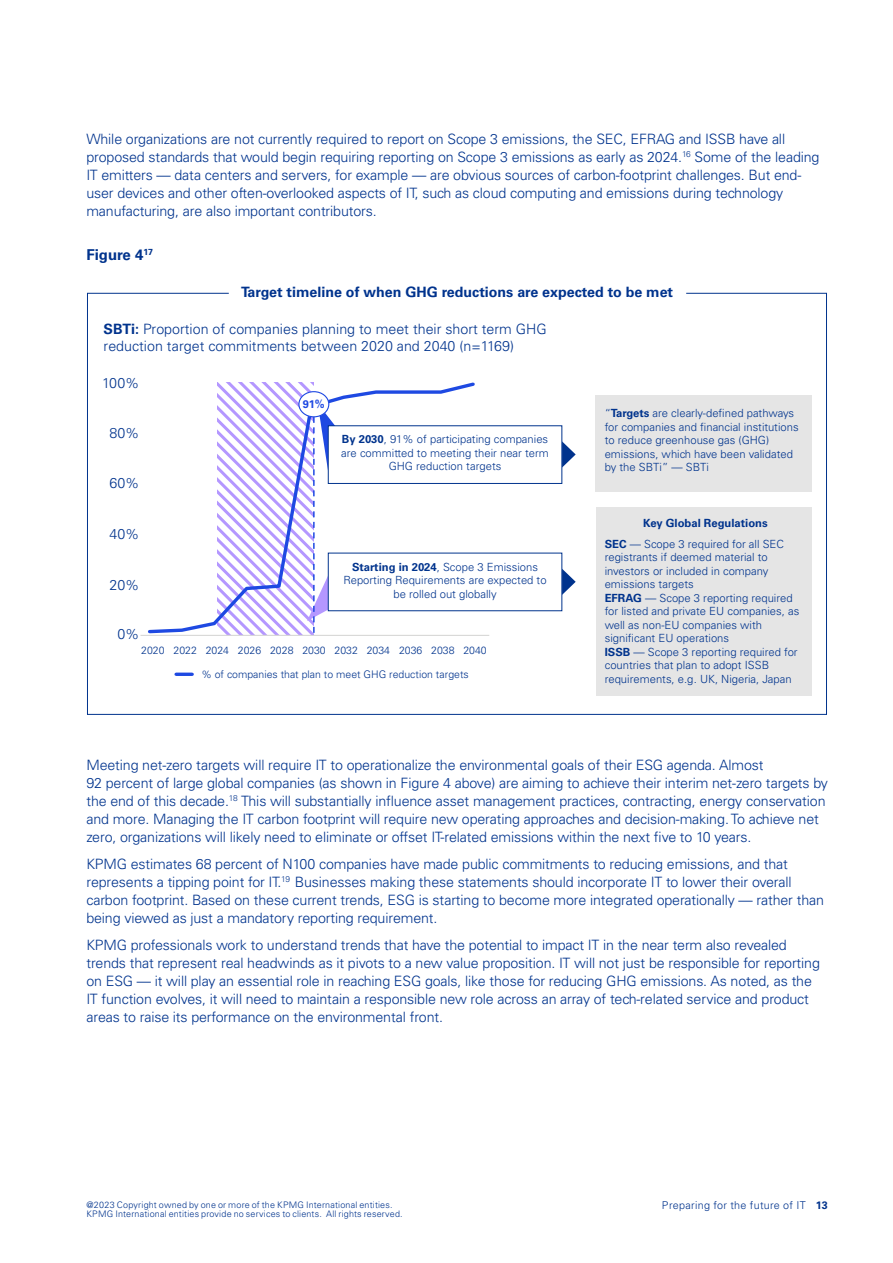
<style>
.page{position:relative;width:893px;height:1263px;background:#fff}
.page>*{position:absolute;margin:0;border:0;box-sizing:border-box;transform-origin:0 0}
.t1{font:700 15px "Univers LT Std";color:#00338d}
.t2{font:300 14.25px/18px "Univers LT Std";letter-spacing:-.01em;color:#00338d}
.t3{font:700 14.25px "Univers LT Std";color:#00338d}
.t4{font:13.35px "Arial";color:#4059a7;scale:.69 1}
.t5{font:300 11.25px/13.5px "Univers LT Std";color:#00338d}
.t6{font:700 11.1px "Univers LT Std";color:#1e49e2}
.t7{font:300 10.8px "Univers LT Std";letter-spacing:.025em;color:#00338d}
.t8{font:300 10.5px "Univers LT Std";color:#00338d}
.t9{font:300 9px "Univers LT Std";letter-spacing:.02em;color:#00338d}
.s1{font-weight:700}
</style>
<div class="page">
<svg style="left:87px;top:293px;width:740px;height:422px"></svg>
<div style="left:328px;top:426px;width:234px;height:57px;background:#fff"></div>
<div style="left:328px;top:425px;width:234px;height:59px;border:1px solid #00338d"></div>
<div style="left:328px;top:553px;width:234px;height:58px;background:#fff"></div>
<svg style="left:217px;top:383px;width:139px;height:253px"></svg>
<div style="left:299px;top:392px;width:30px;height:25px;background:#fff;border-radius:50%"></div>
<div style="left:298px;top:391px;width:31px;height:26px;border:1px solid #1e49e2;border-radius:50%"></div>
<p class="t2" style="left:86px;top:130px;width:735px">While organizations are not currently required to report on Scope 3 emissions, the SEC, EFRAG and ISSB have all proposed standards that would begin requiring reporting on Scope 3 emissions as early as 2024.<sup>16</sup> Some of the leading IT emitters — data centers and servers, for example — are obvious sources of carbon-footprint challenges. But end&shy;user devices and other often-overlooked aspects of IT, such as cloud computing and emissions during technology manufacturing, are also important contributors.</p>
<p class="t1" style="left:86px;top:246px;width:68px">Figure 4<sup>17</sup></p>
<p class="t3" style="left:241px;top:283px;width:434px">Target timeline of when GHG reductions are expected to be met</p>
<p class="t2" style="left:104px;top:320px;width:445px;line-height:17.1px"><span class="s1">SBTi:</span> Proportion of companies planning to meet their short term GHG reduction target commitments between 2020 and 2040 (n=1169)</p>
<p class="t2" style="left:102px;top:374px;width:39px">100%</p>
<p class="t2" style="left:109px;top:424px;width:32px">80%</p>
<p class="t2" style="left:109px;top:474px;width:32px">60%</p>
<p class="t2" style="left:109px;top:525px;width:32px">40%</p>
<p class="t2" style="left:109px;top:576px;width:32px">20%</p>
<p class="t2" style="left:117px;top:625px;width:24px">0%</p>
<p class="t6" style="left:303px;top:398px;width:24px">91%</p>
<p class="t4" style="left:391px;top:430px;width:4px">'</p>
<p class="t5" style="left:341px;top:432px;width:209px;text-align:center"><span class="s1">By 2030</span>, 91% of participating companies are committed to meeting their near term<br>GHG reduction targets</p>
<p class="t5" style="left:343px;top:560px;width:205px;text-align:center"><span class="s1">Starting in 2024</span>, Scope 3 Emissions<br>Reporting Requirements are expected to be rolled out globally</p>
<p class="t8" style="left:141px;top:643px;width:347px">2020 2022 2024 2026 2028 2030 2032 2034 2036 2038 2040</p>
<p class="t8" style="left:201px;top:668px;width:269px">% of companies that plan to meet GHG reduction targets</p>
<p class="t5" style="left:605px;top:407px;width:195px">“<span class="s1">Targets</span> are clearly-defined pathways for companies and financial institutions to reduce greenhouse gas (GHG) emissions, which have been validated by the SBTi” — SBTi</p>
<p class="t5" style="left:605px;top:512px;width:181px;line-height:21px;text-indent:38px"><span class="s1">Key Global Regulations<br>SEC</span> — Scope 3 required for all SEC</p>
<p class="t5" style="left:605px;top:551px;width:196px">registrants if deemed material to investors or included in company emissions targets<br><span class="s1">EFRAG</span> — Scope 3 reporting required for listed and private EU companies, as well as non-EU companies with significant EU operations<br><span class="s1">ISSB</span> — Scope 3 reporting required for countries that plan to adopt ISSB requirements, e.g. UK, Nigeria, Japan</p>
<p class="t2" style="left:86px;top:756px;width:743px">Meeting net-zero targets will require IT to operationalize the environmental goals of their ESG agenda. Almost<br>92 percent of large global companies (as shown in Figure 4 above) are aiming to achieve their interim net-zero targets by the end of this decade.<sup>18</sup> This will substantially influence asset management practices, contracting, energy conservation and more. Managing the IT carbon footprint will require new operating approaches and decision-making. To achieve net zero, organizations will likely need to eliminate or offset IT-related emissions within the next five to 10 years.</p>
<p class="t2" style="left:86px;top:855px;width:739px">KPMG estimates 68 percent of N100 companies have made public commitments to reducing emissions, and that represents a tipping point for IT.<sup>19</sup> Businesses making these statements should incorporate IT to lower their overall carbon footprint. Based on these current trends, ESG is starting to become more integrated operationally — rather than being viewed as just a mandatory reporting requirement.</p>
<p class="t2" style="left:86px;top:936px;width:735px">KPMG professionals work to understand trends that have the potential to impact IT in the near term also revealed trends that represent real headwinds as it pivots to a new value proposition. IT will not just be responsible for reporting on ESG — it will play an essential role in reaching ESG goals, like those for reducing GHG emissions. As noted, as the IT function evolves, it will need to maintain a responsible new role across an array of tech-related service and product areas to raise its performance on the environmental front.</p>
<p class="t9" style="left:86px;top:1199px;width:308px">@2023 Copyright owned by one or more of the KPMG International entities.</p>
<p class="t7" style="left:662px;top:1198px;width:167px">Preparing for the future of IT <span class="s1">13</span></p>
<p class="t9" style="left:86px;top:1208px;width:318px">KPMG International entities provide no services to clients. All rights reserved.</p>
</div>
